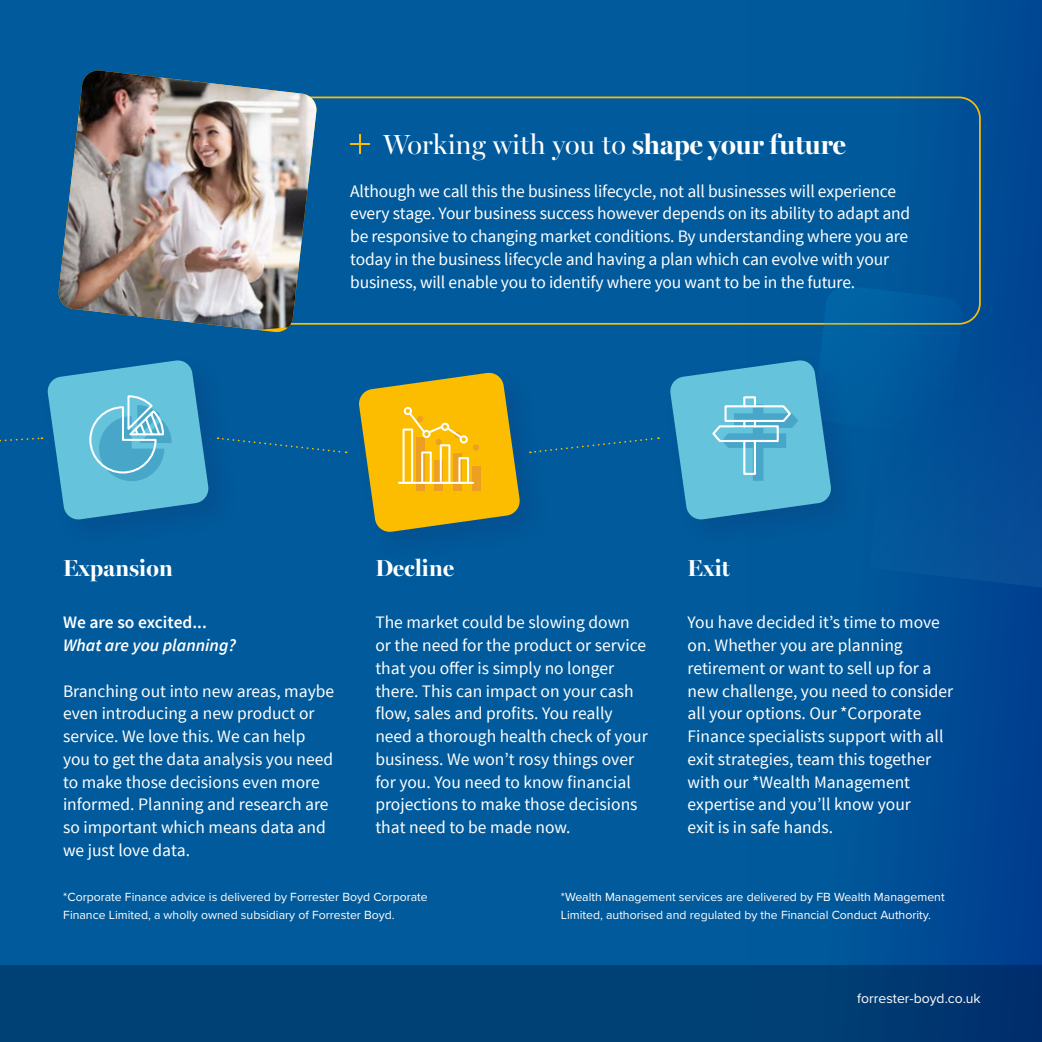
<style>
.page{position:relative;width:1042px;height:1042px;background:#005a9b}
.page>*{position:absolute;margin:0;border:0;box-sizing:border-box;transform-origin:0 0}
.t1{font:27.82px "Miller Banner";color:#fff}
.t2{font:700 23.28px "Miller Banner";letter-spacing:.01em;color:#fff}
.t3{font:17.5px/22.8px "Source Sans Pro";color:#fff}
.t4{font:italic 600 17.5px "Source Sans Pro";color:#fff}
.t5{font:600 17.5px "Source Sans Pro";color:#fff}
.t6{font:14px "Proxima Nova";color:#fff}
.t7{font:12.25px/17.5px "Proxima Nova";color:#fff}
.s1{font-weight:700}
</style>
<div class="page">
<div style="left:748px;top:0;width:294px;height:1042px;background:linear-gradient(to right,#005f9c,#004392)"></div>
<div style="left:219px;top:97px;width:762px;height:228px;border:2px solid #fcbc00;border-radius:21px"></div>
<div style="left:0;top:965px;width:1042px;height:77px;background:linear-gradient(to right,#004577,#003871)"></div>
<svg style="left:870px;top:267px;width:172px;height:334px;fill:#034c95"></svg>
<hr style="left:359px;top:134px;width:2px;height:20px;background:#fcbc00">
<hr style="left:350px;top:143px;width:20px;height:2px;background:#fcbc00">
<svg style="left:239px;top:440px;width:108px;height:14px"></svg>
<svg style="left:550px;top:437px;width:109px;height:14px"></svg>
<img style="left:58px;top:71px;width:259px;height:259px">
<svg style="left:359px;top:372px;width:161px;height:160px"></svg>
<div style="left:663px;top:353px;width:199px;height:197px;background:#00599a"></div>
<svg style="left:0;top:360px;width:209px;height:160px"></svg>
<svg style="left:669px;top:285px;width:294px;height:235px"></svg>
<h1 class="t1" style="left:383px;top:128px;width:464px">Working with you to <span class="s1">shape your future</span></h1>
<p class="t3" style="left:350px;top:180px;width:562px">Although we call this the business lifecycle, not all businesses will experience every stage. Your business success however depends on its ability to adapt and be responsive to changing market conditions. By understanding where you are today in the business lifecycle and having a plan which can evolve with your business, will enable you to identify where you want to be in the future.</p>
<h2 class="t2" style="left:63px;top:554px;width:111px">Expansion</h2>
<p class="t5" style="left:63px;top:611px;width:145px">We are so excited...</p>
<p class="t4" style="left:63px;top:634px;width:174px">What are you planning?</p>
<p class="t3" style="left:63px;top:680px;width:273px">Branching out into new areas, maybe even introducing a new product or service. We love this. We can help you to get the data analysis you need to make those decisions even more informed. Planning and research are so important which means data and we just love data.</p>
<h2 class="t2" style="left:375px;top:554px;width:80px">Decline</h2>
<p class="t3" style="left:375px;top:611px;width:274px">The market could be slowing down or the need for the product or service that you offer is simply no longer there. This can impact on your cash flow, sales and profits. You really need a thorough health check of your business. We won’t rosy things over for you. You need to know financial projections to make those decisions that need to be made now.</p>
<h2 class="t2" style="left:687px;top:554px;width:44px">Exit</h2>
<p class="t3" style="left:687px;top:611px;width:267px">You have decided it’s time to move on. Whether you are planning retirement or want to sell up for a new challenge, you need to consider all your options. Our *Corporate<br>Finance specialists support with all exit strategies, team this together with our *Wealth Management expertise and you’ll know your<br>exit is in safe hands.</p>
<p class="t7" style="left:63px;top:888px;width:366px">*Corporate Finance advice is delivered by Forrester Boyd Corporate<br>Finance Limited, a wholly owned subsidiary of Forrester Boyd.</p>
<p class="t7" style="left:561px;top:888px;width:385px">*Wealth Management services are delivered by FB Wealth Management<br>Limited, authorised and regulated by the Financial Conduct Authority.</p>
<p class="t6" style="left:857px;top:988px;width:125px">forrester-boyd.co.uk</p>
</div>
